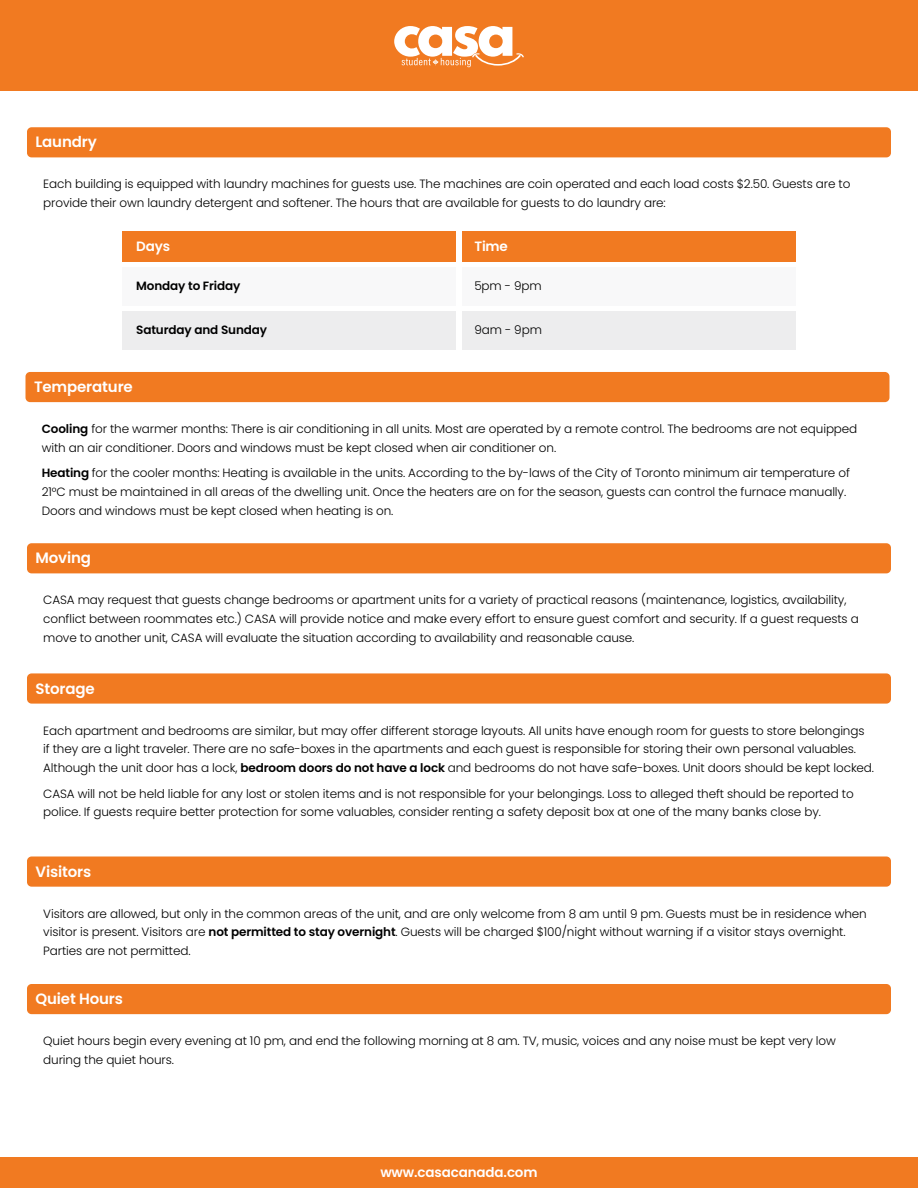
<style>
.page{position:relative;width:918px;height:1188px;background:#fff}
.page>*{position:absolute;margin:0;border:0;box-sizing:border-box;transform-origin:0 0}
.t1{font:600 15px "Poppins";letter-spacing:-.01em;color:#fff}
.t2{font:600 13.5px "Poppins";letter-spacing:-.01em;color:#fff}
.t3{font:300 12px/18.8px "Poppins";letter-spacing:-.01em;color:#000}
.t4{font:600 12px "Poppins";letter-spacing:-.01em;color:#000}
.s1{font-weight:600}
</style>
<div class="page">
<div style="left:0;top:0;width:918px;height:91px;background:#f17a21"></div>
<svg style="left:394px;top:26px;width:130px;height:41px"></svg>
<div style="left:0;top:1158px;width:918px;height:30px;background:#f17a21"></div>
<div style="left:27px;top:127px;width:864px;height:30px;background:#f17a21;border-radius:5px"></div>
<div style="left:27px;top:543px;width:864px;height:30px;background:#f17a21;border-radius:5px"></div>
<div style="left:25px;top:372px;width:865px;height:30px;background:#f17a21;border-radius:5px"></div>
<div style="left:122px;top:232px;width:334px;height:30px;background:#f17a21"></div>
<div style="left:462px;top:232px;width:334px;height:30px;background:#f17a21"></div>
<div style="left:122px;top:267px;width:334px;height:39px;background:#f8f8f9"></div>
<div style="left:122px;top:311px;width:334px;height:39px;background:#ededee"></div>
<div style="left:462px;top:267px;width:334px;height:39px;background:#f8f8f9"></div>
<div style="left:462px;top:311px;width:334px;height:39px;background:#ededee"></div>
<div style="left:27px;top:673px;width:864px;height:31px;background:#f17a21;border-radius:5px"></div>
<div style="left:27px;top:856px;width:864px;height:31px;background:#f17a21;border-radius:5px"></div>
<div style="left:27px;top:984px;width:864px;height:30px;background:#f17a21;border-radius:5px"></div>
<p class="t1" style="left:36px;top:133px;width:63px">Laundry</p>
<p class="t3" style="left:43px;top:175px;width:809px">Each building is equipped with laundry machines for guests use. The machines are coin operated and each load costs $2.50. Guests are to provide their own laundry detergent and softener. The hours that are available for guests to do laundry are:</p>
<p class="t2" style="left:136px;top:239px;width:35px">Days</p>
<p class="t2" style="left:474px;top:239px;width:35px">Time</p>
<p class="t4" style="left:136px;top:279px;width:106px">Monday to Friday</p>
<p class="t4" style="left:136px;top:323px;width:132px">Saturday and Sunday</p>
<p class="t3" style="left:474px;top:321px;width:69px">9am - 9pm</p>
<p class="t3" style="left:474px;top:276px;width:69px">5pm - 9pm</p>
<p class="t1" style="left:34px;top:378px;width:100px">Temperature</p>
<p class="t3" style="left:42px;top:420px;width:817px"><span class="s1">Cooling</span> for the warmer months: There is air conditioning in all units. Most are operated by a remote control. The bedrooms are not equipped with an air conditioner. Doors and windows must be kept closed when air conditioner on.</p>
<p class="t3" style="left:42px;top:464px;width:810px"><span class="s1">Heating</span> for the cooler months: Heating is available in the units. According to the by-laws of the City of Toronto minimum air temperature of<br>21°C must be maintained in all areas of the dwelling unit. Once the heaters are on for the season, guests can control the furnace manually.<br>Doors and windows must be kept closed when heating is on.</p>
<p class="t1" style="left:36px;top:549px;width:57px">Moving</p>
<p class="t3" style="left:43px;top:591px;width:817px">CASA may request that guests change bedrooms or apartment units for a variety of practical reasons (maintenance, logistics, availability, conflict between roommates etc.) CASA will provide notice and make every effort to ensure guest comfort and security. If a guest requests a move to another unit, CASA will evaluate the situation according to availability and reasonable cause.</p>
<p class="t1" style="left:36px;top:680px;width:61px">Storage</p>
<p class="t3" style="left:43px;top:721px;width:832px">Each apartment and bedrooms are similar, but may offer different storage layouts. All units have enough room for guests to store belongings<br>if they are a light traveler. There are no safe-boxes in the apartments and each guest is responsible for storing their own personal valuables.<br>Although the unit door has a lock, <span class="s1">bedroom doors do not have a lock</span> and bedrooms do not have safe-boxes. Unit doors should be kept locked.</p>
<p class="t3" style="left:43px;top:784px;width:812px">CASA will not be held liable for any lost or stolen items and is not responsible for your belongings. Loss to alleged theft should be reported to police. If guests require better protection for some valuables, consider renting a safety deposit box at one of the many banks close by.</p>
<p class="t1" style="left:36px;top:863px;width:57px">Visitors</p>
<p class="t3" style="left:43px;top:904px;width:825px">Visitors are allowed, but only in the common areas of the unit, and are only welcome from 8 am until 9 pm. Guests must be in residence when visitor is present. Visitors are <span class="s1">not permitted to stay overnight</span>. Guests will be charged $100/night without warning if a visitor stays overnight.<br>Parties are not permitted.</p>
<p class="t1" style="left:36px;top:990px;width:89px">Quiet Hours</p>
<p class="t3" style="left:43px;top:1032px;width:794px">Quiet hours begin every evening at 10 pm, and end the following morning at 8 am. TV, music, voices and any noise must be kept very low during the quiet hours.</p>
<p class="t2" style="left:380px;top:1164px;width:159px">www.casacanada.com</p>
</div>
